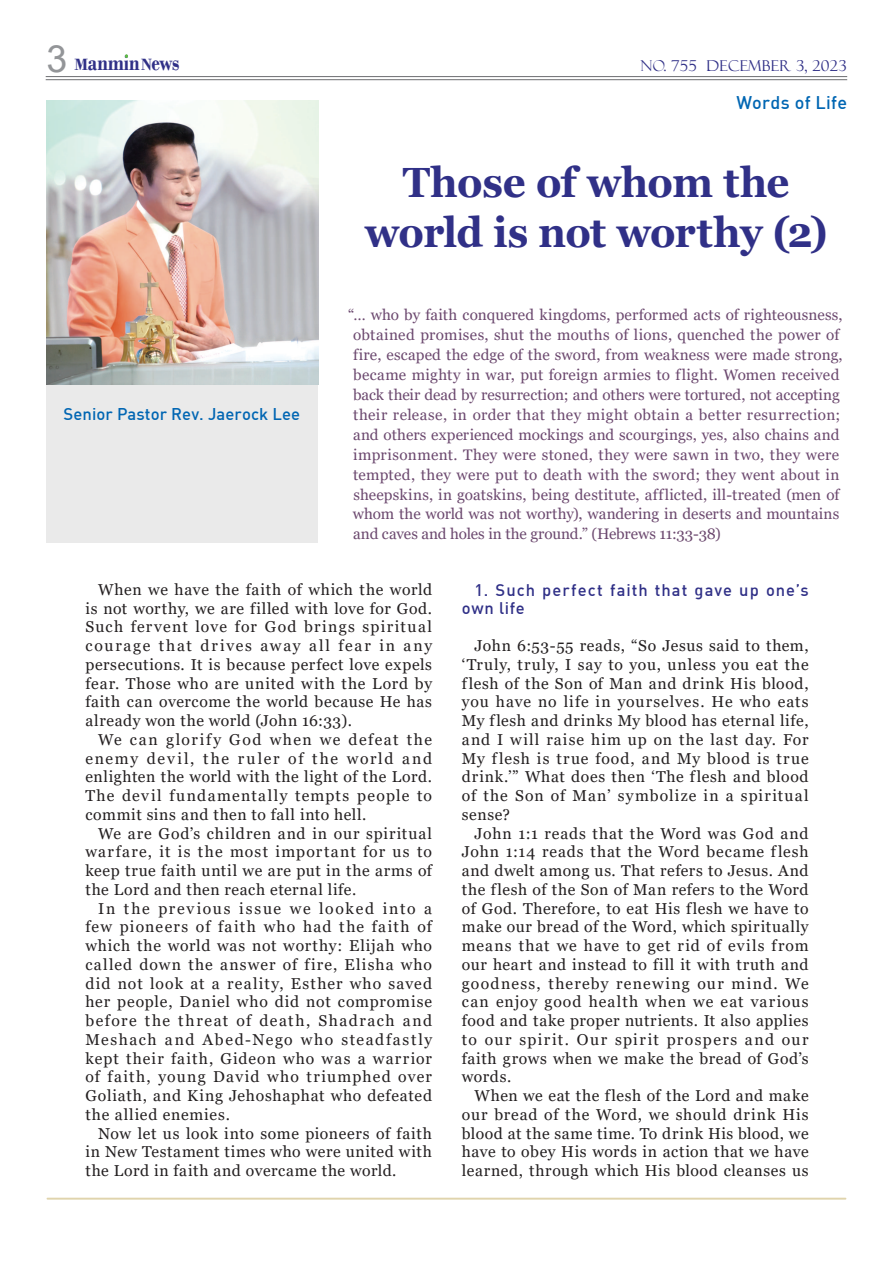
<style>
.page{position:relative;width:893px;height:1263px;background:#fff}
.page>*{position:absolute;margin:0;border:0;box-sizing:border-box;transform-origin:0 0}
.t1{font:700 42.3px/50.1px "Georgia";letter-spacing:-.02em;color:#303087;text-align:center;scale:.95 1}
.t2{font:700 23.7px "Bodoni";color:#303087;scale:.82 1}
.t3{font:18px "Dinmed";letter-spacing:.015em;color:#0166b3}
.t4{font:700 17.1px "Bodoni";color:#303087}
.t5{font:16.65px "Dinmed";letter-spacing:.005em;color:#0166b3}
.t6{font:16.5px/18.8px "Dinmed";letter-spacing:.06em;color:#303087}
.t7{font:15.75px/18.8px "Georgia";letter-spacing:.045em;color:#231f20;text-align:justify}
.t8{font:15.3px/20px "Georgia";letter-spacing:.01em;color:#6c496f}
.t9{font:15px "Felix Titling";letter-spacing:.02em;color:#303087}
.s1{font-family:"Arial";font-weight:400;font-size:37.5px;color:#939598}
.s2{font-size:17.1px}
</style>
<div class="page">
<div style="left:47px;top:385px;width:271px;height:158px;background:#eaeaea"></div>
<hr style="left:46px;top:76px;width:801px;height:1px;background:#6d6e71">
<hr style="left:46px;top:79px;width:801px;height:1px;background:#6d6e71">
<svg style="left:125px;top:54px;width:3px;height:4px"></svg>
<img style="left:47px;top:100px;width:271px;height:285px">
<hr style="left:47px;top:1198px;width:799px;height:2px;background:#e0d4ad">
<h2 class="t2" style="left:47px;top:48px;width:164px"><span class="s1">3</span> <span class="s2">M</span>anmin ews</h2>
<p class="t4" style="left:141px;top:54px;width:12px">N</p>
<p class="t9" style="left:640px;top:60px;width:208px">NO. 755 DECEMBER 3, 2023</p>
<p class="t3" style="left:736px;top:95px;width:112px">Words of Life</p>
<p class="t5" style="left:63px;top:406px;width:238px">Senior Pastor Rev. Jaerock Lee</p>
<h1 class="t1" style="left:365px;top:161px;width:488px">Those of whom the world is not worthy (2)</h1>
<p class="t8" style="left:353px;top:306px;width:491px;text-indent:-5px">“… who by faith conquered kingdoms, performed acts of righteousness, obtained promises, shut the mouths of lions, quenched the power of fire, escaped the edge of the sword, from weakness were made strong, became mighty in war, put foreign armies to flight. Women received back their dead by resurrection; and others were tortured, not accepting their release, in order that they might obtain a better resurrection; and others experienced mockings and scourgings, yes, also chains and imprisonment. They were stoned, they were sawn in two, they were tempted, they were put to death with the sword; they went about in sheepskins, in goatskins, being destitute, afflicted, ill-treated (men of whom the world was not worthy), wandering in deserts and mountains and caves and holes in the ground.” (Hebrews 11:33-38)</p>
<p class="t7" style="left:85px;top:581px;width:348px;text-indent:13px">When we have the faith of which the world is not worthy, we are filled with love for God.<br>Such fervent love for God brings spiritual courage that drives away all fear in any persecutions. It is because perfect love expels fear. Those who are united with the Lord by faith can overcome the world because He has already won the world (John 16:33).</p>
<p class="t7" style="left:85px;top:731px;width:348px;text-indent:13px">We can glorify God when we defeat the enemy devil, the ruler of the world and enlighten the world with the light of the Lord.<br>The devil fundamentally tempts people to commit sins and then to fall into hell.</p>
<p class="t7" style="left:85px;top:825px;width:348px;text-indent:13px">We are God’s children and in our spiritual warfare, it is the most important for us to keep true faith until we are put in the arms of the Lord and then reach eternal life.</p>
<p class="t7" style="left:85px;top:900px;width:348px;text-indent:13px">In the previous issue we looked into a few pioneers of faith who had the faith of which the world was not worthy: Elijah who called down the answer of fire, Elisha who did not look at a reality, Esther who saved her people, Daniel who did not compromise before the threat of death, Shadrach and Meshach and Abed-Nego who steadfastly kept their faith, Gideon who was a warrior of faith, young David who triumphed over Goliath, and King Jehoshaphat who defeated the allied enemies.</p>
<p class="t7" style="left:85px;top:1125px;width:348px;text-indent:13px">Now let us look into some pioneers of faith in New Testament times who were united with the Lord in faith and overcame the world.</p>
<p class="t6" style="left:462px;top:581px;width:348px;text-indent:13px">1. Such perfect faith that gave up one’s own life</p>
<p class="t7" style="left:462px;top:638px;width:348px;text-indent:13px">John 6:53-55 reads, “So Jesus said to them, ‘Truly, truly, I say to you, unless you eat the flesh of the Son of Man and drink His blood, you have no life in yourselves. He who eats My flesh and drinks My blood has eternal life, and I will raise him up on the last day. For My flesh is true food, and My blood is true drink.’” What does then ‘The flesh and blood of the Son of Man’ symbolize in a spiritual sense?</p>
<p class="t7" style="left:462px;top:825px;width:348px;text-indent:13px">John 1:1 reads that the Word was God and John 1:14 reads that the Word became flesh and dwelt among us. That refers to Jesus. And the flesh of the Son of Man refers to the Word of God. Therefore, to eat His flesh we have to make our bread of the Word, which spiritually means that we have to get rid of evils from our heart and instead to fill it with truth and goodness, thereby renewing our mind. We can enjoy good health when we eat various food and take proper nutrients. It also applies to our spirit. Our spirit prospers and our faith grows when we make the bread of God’s words.</p>
<p class="t7" style="left:462px;top:1088px;width:348px;text-indent:13px">When we eat the flesh of the Lord and make our bread of the Word, we should drink His blood at the same time. To drink His blood, we have to obey His words in action that we have learned, through which His blood cleanses us</p>
</div>
